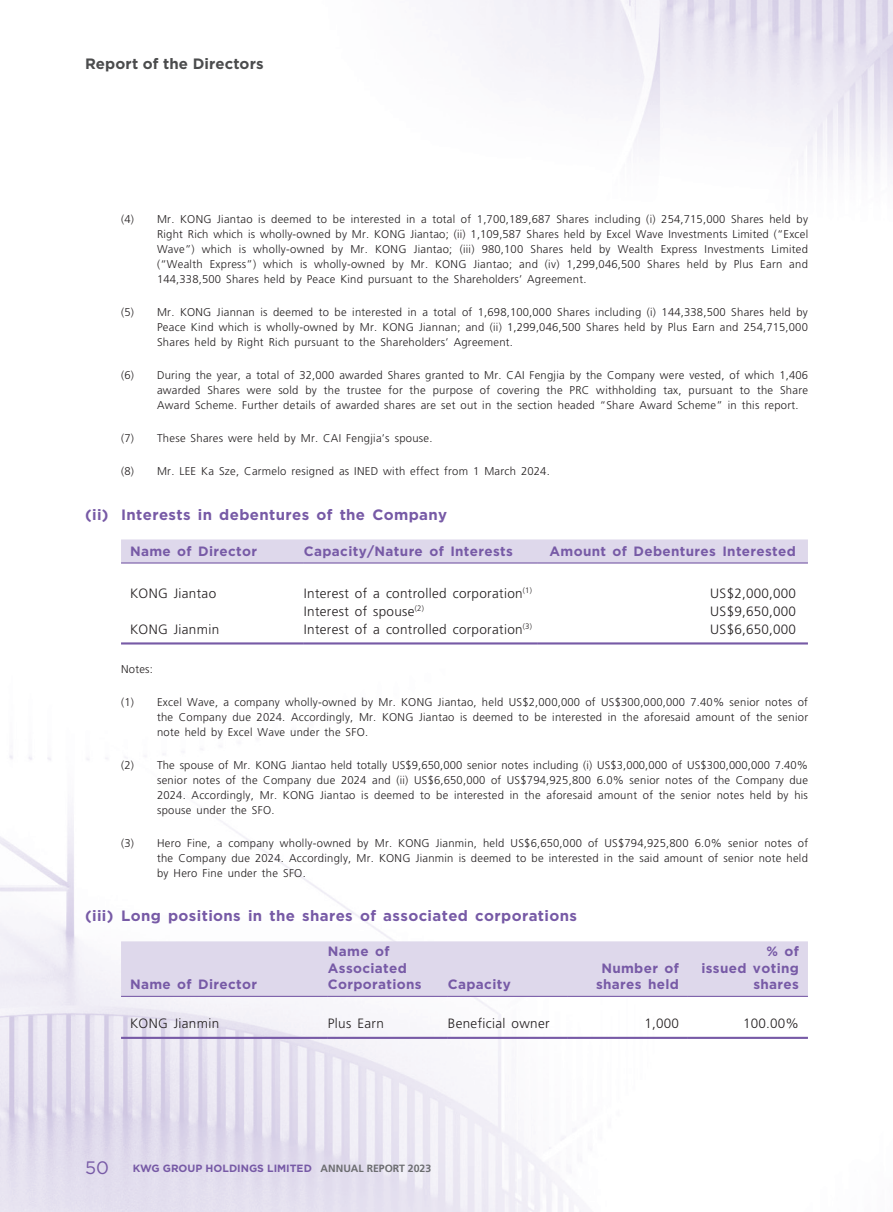
<style>
.page{position:relative;width:893px;height:1212px;background:#fff}
.page>*{position:absolute;margin:0;border:0;box-sizing:border-box;transform-origin:0 0}
.t1{font:18px "Gotham";color:#775aa6}
._04___H2{font:700 15px "Gotham";letter-spacing:.025em;color:#775aa6}
.t2{font:700 15px "Gotham";letter-spacing:.01em;color:#4b4c4d}
._02_Note_Text{font:300 13.5px "Frutiger LT Std";letter-spacing:.025em;color:#231f20}
._31_table_tab_6pt{font:700 13.5px/16.5px "Gotham";letter-spacing:.025em;color:#775aa6}
._02_Note_Text-2{font:700 13.5px "Gotham";letter-spacing:.025em;color:#775aa6}
._31_table_tab_6pt-2{font:300 13.5px "Frutiger LT Std";letter-spacing:.025em;color:#231f20}
._29_Table_Stub__Note{font:300 13.5px "Frutiger LT Std";letter-spacing:.025em;color:#231f20}
._29_Table_Stub__Note-2{font:700 13.5px "Gotham";letter-spacing:.025em;color:#775aa6}
._15_Table_Stub{font:700 13.5px "Gotham";letter-spacing:.025em;color:#775aa6}
._15_Table_Stub-2{font:300 13.5px "Frutiger LT Std";letter-spacing:.025em;color:#231f20}
._22____IN2__Note{font:300 11.25px/15px "Frutiger LT Std";letter-spacing:.025em;color:#231f20;text-align:justify}
.t3{font:700 10.5px "Gotham";color:#775aa6}
.s1{font-family:"Frutiger LT Std";color:#6c6d70}
</style>
<div class="page">
<img style="left:0;top:0;width:893px;height:1212px">
<div style="left:121px;top:539px;width:687px;height:23px;background:#ded8eb"></div>
<hr style="left:121px;top:562px;width:183px;height:1px;background:#775aa6">
<hr style="left:304px;top:562px;width:234px;height:1px;background:#775aa6">
<hr style="left:538px;top:562px;width:270px;height:1px;background:#775aa6">
<hr style="left:121px;top:642px;width:183px;height:2px;background:#775aa6">
<hr style="left:304px;top:642px;width:234px;height:2px;background:#775aa6">
<hr style="left:538px;top:642px;width:270px;height:2px;background:#775aa6">
<div style="left:121px;top:941px;width:687px;height:55px;background:#ded8eb"></div>
<hr style="left:121px;top:996px;width:207px;height:1px;background:#775aa6">
<hr style="left:328px;top:996px;width:120px;height:1px;background:#775aa6">
<hr style="left:448px;top:996px;width:120px;height:1px;background:#775aa6">
<hr style="left:568px;top:996px;width:120px;height:1px;background:#775aa6">
<hr style="left:688px;top:996px;width:120px;height:1px;background:#775aa6">
<hr style="left:121px;top:1037px;width:207px;height:2px;background:#775aa6">
<hr style="left:328px;top:1037px;width:120px;height:2px;background:#775aa6">
<hr style="left:448px;top:1037px;width:120px;height:2px;background:#775aa6">
<hr style="left:568px;top:1037px;width:120px;height:2px;background:#775aa6">
<hr style="left:688px;top:1037px;width:120px;height:2px;background:#775aa6">
<h2 class="t2" style="left:85px;top:54px;width:180px">Report of the Directors</h2>
<p class="_22____IN2__Note" style="left:157px;top:211px;width:653px;text-indent:-36px">(4) Mr. KONG Jiantao is deemed to be interested in a total of 1,700,189,687 Shares including (i) 254,715,000 Shares held by Right Rich which is wholly-owned by Mr. KONG Jiantao; (ii) 1,109,587 Shares held by Excel Wave Investments Limited (“Excel Wave”) which is wholly-owned by Mr. KONG Jiantao; (iii) 980,100 Shares held by Wealth Express Investments Limited (“Wealth Express”) which is wholly-owned by Mr. KONG Jiantao; and (iv) 1,299,046,500 Shares held by Plus Earn and 144,338,500 Shares held by Peace Kind pursuant to the Shareholders’ Agreement.</p>
<p class="_22____IN2__Note" style="left:157px;top:304px;width:652px;text-indent:-36px">(5) Mr. KONG Jiannan is deemed to be interested in a total of 1,698,100,000 Shares including (i) 144,338,500 Shares held by Peace Kind which is wholly-owned by Mr. KONG Jiannan; and (ii) 1,299,046,500 Shares held by Plus Earn and 254,715,000<br>Shares held by Right Rich pursuant to the Shareholders’ Agreement.</p>
<p class="_22____IN2__Note" style="left:157px;top:367px;width:652px;text-indent:-36px">(6) During the year, a total of 32,000 awarded Shares granted to Mr. CAI Fengjia by the Company were vested, of which 1,406 awarded Shares were sold by the trustee for the purpose of covering the PRC withholding tax, pursuant to the Share Award Scheme. Further details of awarded shares are set out in the section headed “Share Award Scheme” in this report.</p>
<p class="_22____IN2__Note" style="left:121px;top:430px;width:313px">(7) These Shares were held by Mr. CAI Fengjia’s spouse.</p>
<p class="_22____IN2__Note" style="left:121px;top:463px;width:430px">(8) Mr. LEE Ka Sze, Carmelo resigned as INED with effect from 1 March 2024.</p>
<p class="_04___H2" style="left:85px;top:504px;width:364px">(ii) Interests in debentures of the Company</p>
<p class="_29_Table_Stub__Note-2" style="left:130px;top:542px;width:129px">Name of Director</p>
<p class="_02_Note_Text-2" style="left:304px;top:542px;width:211px">Capacity/Nature of Interests</p>
<p class="_02_Note_Text-2" style="left:549px;top:542px;width:248px">Amount of Debentures Interested</p>
<p class="_29_Table_Stub__Note" style="left:130px;top:585px;width:88px">KONG Jiantao</p>
<p class="_02_Note_Text" style="left:304px;top:585px;width:229px">Interest of a controlled corporation<sup>(1)</sup></p>
<p class="_02_Note_Text" style="left:710px;top:585px;width:87px">US$2,000,000</p>
<p class="_02_Note_Text" style="left:304px;top:603px;width:121px">Interest of spouse<sup>(2)</sup></p>
<p class="_02_Note_Text" style="left:710px;top:603px;width:87px">US$9,650,000</p>
<p class="_29_Table_Stub__Note" style="left:130px;top:621px;width:91px">KONG Jianmin</p>
<p class="_02_Note_Text" style="left:304px;top:621px;width:229px">Interest of a controlled corporation<sup>(3)</sup></p>
<p class="_02_Note_Text" style="left:710px;top:621px;width:87px">US$6,650,000</p>
<p class="_22____IN2__Note" style="left:121px;top:661px;width:33px">Notes:</p>
<p class="_22____IN2__Note" style="left:157px;top:694px;width:652px;text-indent:-36px">(1) Excel Wave, a company wholly-owned by Mr. KONG Jiantao, held US$2,000,000 of US$300,000,000 7.40% senior notes of the Company due 2024. Accordingly, Mr. KONG Jiantao is deemed to be interested in the aforesaid amount of the senior note held by Excel Wave under the SFO.</p>
<p class="_22____IN2__Note" style="left:157px;top:757px;width:653px;text-indent:-36px">(2) The spouse of Mr. KONG Jiantao held totally US$9,650,000 senior notes including (i) US$3,000,000 of US$300,000,000 7.40% senior notes of the Company due 2024 and (ii) US$6,650,000 of US$794,925,800 6.0% senior notes of the Company due 2024. Accordingly, Mr. KONG Jiantao is deemed to be interested in the aforesaid amount of the senior notes held by his spouse under the SFO.</p>
<p class="_22____IN2__Note" style="left:157px;top:835px;width:652px;text-indent:-36px">(3) Hero Fine, a company wholly-owned by Mr. KONG Jianmin, held US$6,650,000 of US$794,925,800 6.0% senior notes of the Company due 2024. Accordingly, Mr. KONG Jianmin is deemed to be interested in the said amount of senior note held by Hero Fine under the SFO.</p>
<p class="_04___H2" style="left:85px;top:906px;width:493px">(iii) Long positions in the shares of associated corporations</p>
<p class="_15_Table_Stub" style="left:130px;top:975px;width:129px">Name of Director</p>
<p class="_31_table_tab_6pt" style="left:328px;top:943px;width:95px">Name of<br>Associated<br>Corporations</p>
<p class="_31_table_tab_6pt" style="left:448px;top:976px;width:64px">Capacity</p>
<p class="_31_table_tab_6pt" style="left:596px;top:959px;width:84px;text-align:center">Number of shares held</p>
<p class="_31_table_tab_6pt" style="left:701px;top:943px;width:99px;text-align:right">% of<br>issued voting shares</p>
<p class="_15_Table_Stub-2" style="left:130px;top:1016px;width:91px">KONG Jianmin</p>
<p class="_31_table_tab_6pt-2" style="left:328px;top:1016px;width:57px">Plus Earn</p>
<p class="_31_table_tab_6pt-2" style="left:448px;top:1016px;width:103px">Beneficial owner</p>
<p class="_31_table_tab_6pt-2" style="left:644px;top:1016px;width:36px">1,000</p>
<p class="_31_table_tab_6pt-2" style="left:743px;top:1016px;width:57px">100.00%</p>
<h1 class="t1" style="left:85px;top:1156px;width:25px">50</h1>
<p class="t3" style="left:133px;top:1162px;width:300px">KWG GROUP HOLDINGS LIMITED <span class="s1">ANNUAL REPORT 2023</span></p>
</div>
